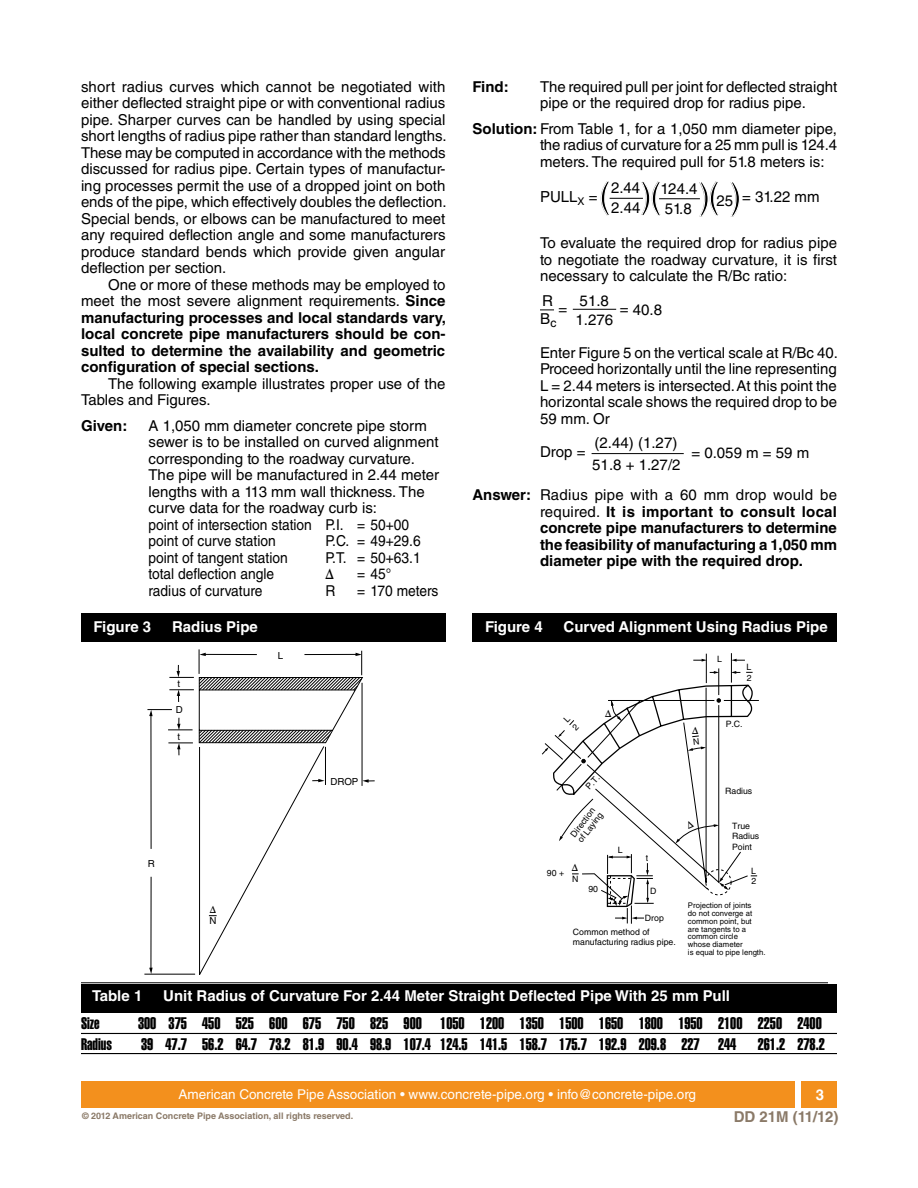
<style>
.page{position:relative;width:918px;height:1188px;background:#fff}
.page>*{position:absolute;margin:0;border:0;box-sizing:border-box;transform-origin:0 0}
.t1{font:36.6px "Helvetica LT Std";color:#000}
.t2{font:16.5px "Helvetica LT Std Extra Comp";color:#000}
.t3{font:15.15px/20.2px "Helvetica LT Std";color:#000}
.t4{font:15px/16.5px "Helvetica LT Std";color:#000}
.t5{font:700 15px/16.5px "Helvetica LT Std";color:#000;text-align:justify}
.t6{font:700 15px "Helvetica LT Std";color:#fff}
.t7{font:15px "Helvetica LT Std";color:#000;scale:.92 1}
.t8{font:700 15px "Helvetica LT Std";color:#8a7967}
.t9{font:13.5px "Helvetica LT Std";color:#fff}
.t10{font:700 12.9px "Helvetica LT Std";color:#fff}
.t11{font:10.35px "Helvetica LT Std";color:#000}
.t12{font:9.75px "Helvetica LT Std";color:#000}
.t13{font:700 9px "Helvetica LT Std";color:#8a7967}
.t14{font:8.7px/10.5px "Helvetica LT Std";color:#000}
.t15{font:7.8px/7.8px "Helvetica LT Std";color:#000}
.s1{font-weight:400}
.s2{font-weight:700}
</style>
<div class="page">
<div style="left:81px;top:1082px;width:714px;height:26px;background:#f3901d"></div>
<div style="left:801px;top:1082px;width:36px;height:26px;background:#f3901d"></div>
<hr style="left:610px;top:198px;width:33px;height:1px;background:#000">
<hr style="left:659px;top:198px;width:41px;height:1px;background:#000">
<svg style="left:540px;top:310px;width:14px;height:1px"></svg>
<hr style="left:573px;top:309px;width:43px;height:1px;background:#000">
<hr style="left:592px;top:453px;width:92px;height:1px;background:#000">
<div style="left:81px;top:614px;width:365px;height:28px;background:#000"></div>
<hr style="left:81px;top:613px;width:365px;height:1px;background:#000">
<div style="left:472px;top:614px;width:365px;height:28px;background:#000"></div>
<hr style="left:472px;top:613px;width:365px;height:1px;background:#000">
<div style="left:81px;top:984px;width:756px;height:28px;background:#000"></div>
<hr style="left:81px;top:983px;width:747px;height:1px;background:#000">
<svg style="left:144px;top:649px;width:218px;height:326px"></svg>
<svg style="left:304px;top:653px;width:58px;height:3px"></svg>
<svg style="left:149px;top:710px;width:4px;height:139px"></svg>
<svg style="left:149px;top:877px;width:4px;height:97px"></svg>
<svg style="left:177px;top:690px;width:3px;height:12px"></svg>
<svg style="left:177px;top:743px;width:3px;height:12px"></svg>
<svg style="left:312px;top:779px;width:13px;height:3px"></svg>
<svg style="left:362px;top:779px;width:13px;height:4px"></svg>
<svg style="left:177px;top:718px;width:3px;height:12px"></svg>
<svg style="left:177px;top:665px;width:3px;height:12px"></svg>
<svg style="left:199px;top:653px;width:58px;height:3px"></svg>
<hr style="left:81px;top:1033px;width:756px;height:1px;background:#000">
<hr style="left:81px;top:1053px;width:756px;height:1px;background:#000">
<svg style="left:542px;top:653px;width:217px;height:271px"></svg>
<p class="t4" style="left:81px;top:78px;width:367px;text-align:justify">short radius curves which cannot be negotiated with either deflected straight pipe or with conventional radius pipe. Sharper curves can be handled by using special short lengths of radius pipe rather than standard lengths.<br>These may be computed in accordance with the methods discussed for radius pipe. Certain types of manufactur&shy;ing processes permit the use of a dropped joint on both ends of the pipe, which effectively doubles the deflection.<br>Special bends, or elbows can be manufactured to meet any required deflection angle and some manufacturers produce standard bends which provide given angular deflection per section.</p>
<p class="t5" style="left:81px;top:276px;width:367px;text-indent:27px"><span class="s1">One or more of these methods may be employed to meet the most severe alignment requirements.</span> Since manufacturing processes and local standards vary, local concrete pipe manufacturers should be con&shy;sulted to determine the availability and geometric configuration of special sections.</p>
<p class="t4" style="left:81px;top:375px;width:366px;text-indent:27px">The following example illustrates proper use of the<br>Tables and Figures.</p>
<p class="t5" style="left:81px;top:417px;width:48px">Given:</p>
<p class="t4" style="left:148px;top:417px;width:292px">A 1,050 mm diameter concrete pipe storm sewer is to be installed on curved alignment corresponding to the roadway curvature.<br>The pipe will be manufactured in 2.44 meter lengths with a 113 mm wall thickness. The curve data for the roadway curb is:<br>point of intersection station P.I. = 50+00 point of curve station</p>
<p class="t7" style="left:325px;top:532px;width:105px">P.C. = 49+29.6</p>
<p class="t7" style="left:148px;top:549px;width:153px">point of tangent station</p>
<p class="t7" style="left:325px;top:549px;width:105px">P.T. = 50+63.1</p>
<p class="t7" style="left:148px;top:565px;width:138px">total deflection angle</p>
<p class="t7" style="left:325px;top:565px;width:10px">∆</p>
<p class="t7" style="left:357px;top:565px;width:39px">= 45°</p>
<p class="t7" style="left:148px;top:582px;width:125px">radius of curvature</p>
<p class="t7" style="left:325px;top:582px;width:12px">R</p>
<p class="t7" style="left:357px;top:582px;width:90px">= 170 meters</p>
<p class="t5" style="left:472px;top:78px;width:38px">Find:</p>
<p class="t4" style="left:540px;top:78px;width:299px">The required pull per joint for deflected straight pipe or the required drop for radius pipe.</p>
<p class="t4" style="left:540px;top:120px;width:299px;text-align:justify;text-indent:-68px"><span class="s2">Solution:</span> From Table 1, for a 1,050 mm diameter pipe, the radius of curvature for a 25 mm pull is 124.4 meters. The required pull for 51.8 meters is:</p>
<p class="t3" style="left:540px;top:187px;width:59px">PULL<sub>X</sub> =</p>
<h1 class="t1" style="left:599px;top:174px;width:144px">( )( )( )</h1>
<p class="t3" style="left:742px;top:186px;width:79px">= 31.22 mm</p>
<p class="t3" style="left:611px;top:178px;width:31px">2.44<br>2.44</p>
<p class="t3" style="left:661px;top:178px;width:38px">124.4<br>51.8</p>
<p class="t3" style="left:716px;top:190px;width:18px">25</p>
<p class="t4" style="left:540px;top:235px;width:299px;text-align:justify">To evaluate the required drop for radius pipe to negotiate the roadway curvature, it is first necessary to calculate the R/Bc ratio:</p>
<p class="t4" style="left:542px;top:293px;width:12px">R</p>
<p class="t4" style="left:558px;top:300px;width:10px">=</p>
<p class="t4" style="left:620px;top:301px;width:44px">= 40.8</p>
<p class="t4" style="left:580px;top:292px;width:31px">51.8</p>
<p class="t4" style="left:540px;top:311px;width:18px">B<sub>c</sub></p>
<p class="t4" style="left:540px;top:303px;width:299px;line-height:32.8px;text-indent:35px">1.276<br>Enter Figure 5 on the vertical scale at R/Bc 40.</p>
<p class="t4" style="left:540px;top:361px;width:299px;text-align:justify">Proceed horizontally until the line representing L = 2.44 meters is intersected. At this point the horizontal scale shows the required drop to be 59 mm. Or</p>
<p class="t4" style="left:540px;top:444px;width:47px">Drop =</p>
<p class="t4" style="left:691px;top:444px;width:132px">= 0.059 m = 59 mm</p>
<p class="t4" style="left:592px;top:432px;width:90px;line-height:21.6px">(2.44) (1.27)<br>51.8 + 1.27/2</p>
<p class="t5" style="left:540px;top:486px;width:299px;text-indent:-68px">Answer: <span class="s1">Radius pipe with a 60 mm drop would be required.</span> It is important to consult local concrete pipe manufacturers to determine the feasibility of manufacturing a 1,050 mm diameter pipe with the required drop.</p>
<p class="t6" style="left:94px;top:617px;width:59px">Figure 3</p>
<p class="t6" style="left:172px;top:617px;width:87px">Radius Pipe</p>
<p class="t6" style="left:485px;top:617px;width:59px">Figure 4</p>
<p class="t6" style="left:564px;top:617px;width:266px">Curved Alignment Using Radius Pipe</p>
<p class="t10" style="left:114px;top:623px;width:137px">Figure 3 Radius Pipe</p>
<p class="t12" style="left:177px;top:678px;width:4px">t</p>
<p class="t12" style="left:176px;top:704px;width:9px">D</p>
<p class="t12" style="left:178px;top:731px;width:4px">t</p>
<p class="t12" style="left:148px;top:857px;width:9px">R</p>
<p class="t11" style="left:210px;top:904px;width:8px">∆</p>
<p class="t12" style="left:209px;top:915px;width:9px">N</p>
<p class="t12" style="left:278px;top:650px;width:7px">L</p>
<p class="t12" style="left:330px;top:776px;width:30px">DROP</p>
<p class="t11" style="left:605px;top:707px;width:8px">∆</p>
<p class="t11" style="left:692px;top:724px;width:8px">∆</p>
<p class="t14" style="left:717px;top:654px;width:6px">L</p>
<p class="t14" style="left:747px;top:662px;width:7px">L<br>2</p>
<p class="t14" style="left:726px;top:718px;width:18px">P.C.</p>
<p class="t14" style="left:583px;top:785px;width:18px;rotate:-48deg">P.T.</p>
<p class="t14" style="left:569px;top:834px;width:37px;line-height:8.7px;rotate:-53deg">Direction of Laying</p>
<p class="t11" style="left:572px;top:862px;width:8px">∆</p>
<p class="t14" style="left:547px;top:868px;width:19px">90 +</p>
<p class="t14" style="left:572px;top:874px;width:8px">N</p>
<p class="t14" style="left:588px;top:884px;width:11px">90</p>
<p class="t14" style="left:618px;top:845px;width:6px">L</p>
<p class="t14" style="left:646px;top:852px;width:4px">t</p>
<p class="t14" style="left:650px;top:886px;width:8px">D</p>
<p class="t14" style="left:645px;top:912px;width:20px">Drop</p>
<p class="t14" style="left:573px;top:927px;width:104px">Common method of manufacturing radius pipe.</p>
<p class="t14" style="left:725px;top:785px;width:29px">Radius</p>
<p class="t14" style="left:732px;top:820px;width:29px">True<br>Radius<br>Point</p>
<p class="t14" style="left:751px;top:865px;width:7px">L<br>2</p>
<p class="t15" style="left:688px;top:902px;width:79px">Projection of joints<br>do not converge at common point, but<br>are tangents to a common circle<br>whose diameter<br>is equal to pipe length.</p>
<p class="t6" style="left:92px;top:986px;width:52px">Table 1</p>
<p class="t6" style="left:163px;top:986px;width:568px">Unit Radius of Curvature For 2.44 Meter Straight Deflected Pipe With 25 mm Pull</p>
<p class="t2" style="left:81px;top:1013px;width:20px">Size</p>
<p class="t2" style="left:138px;top:1013px;width:685px">300 375 450 525 600 675 750 825 900 1050 1200 1350 1500 1650 1800 1950 2100 2250 2400</p>
<p class="t2" style="left:81px;top:1034px;width:32px">Radius</p>
<p class="t2" style="left:141px;top:1034px;width:597px">39 47.7 56.2 64.7 73.2 81.9 90.4 98.9 107.4 124.5 141.5 158.7 175.7 192.9 209.8 227 244</p>
<p class="t2" style="left:758px;top:1034px;width:69px">261.2 278.2</p>
<p class="t9" style="left:179px;top:1086px;width:519px">American Concrete Pipe Association • www.concrete-pipe.org • info@concrete-pipe.org</p>
<p class="t6" style="left:816px;top:1085px;width:10px">3</p>
<p class="t13" style="left:82px;top:1111px;width:273px">© 2012 American Concrete Pipe Association, all rights reserved.</p>
<p class="t8" style="left:734px;top:1108px;width:106px">DD 21M (11/12)</p>
</div>
